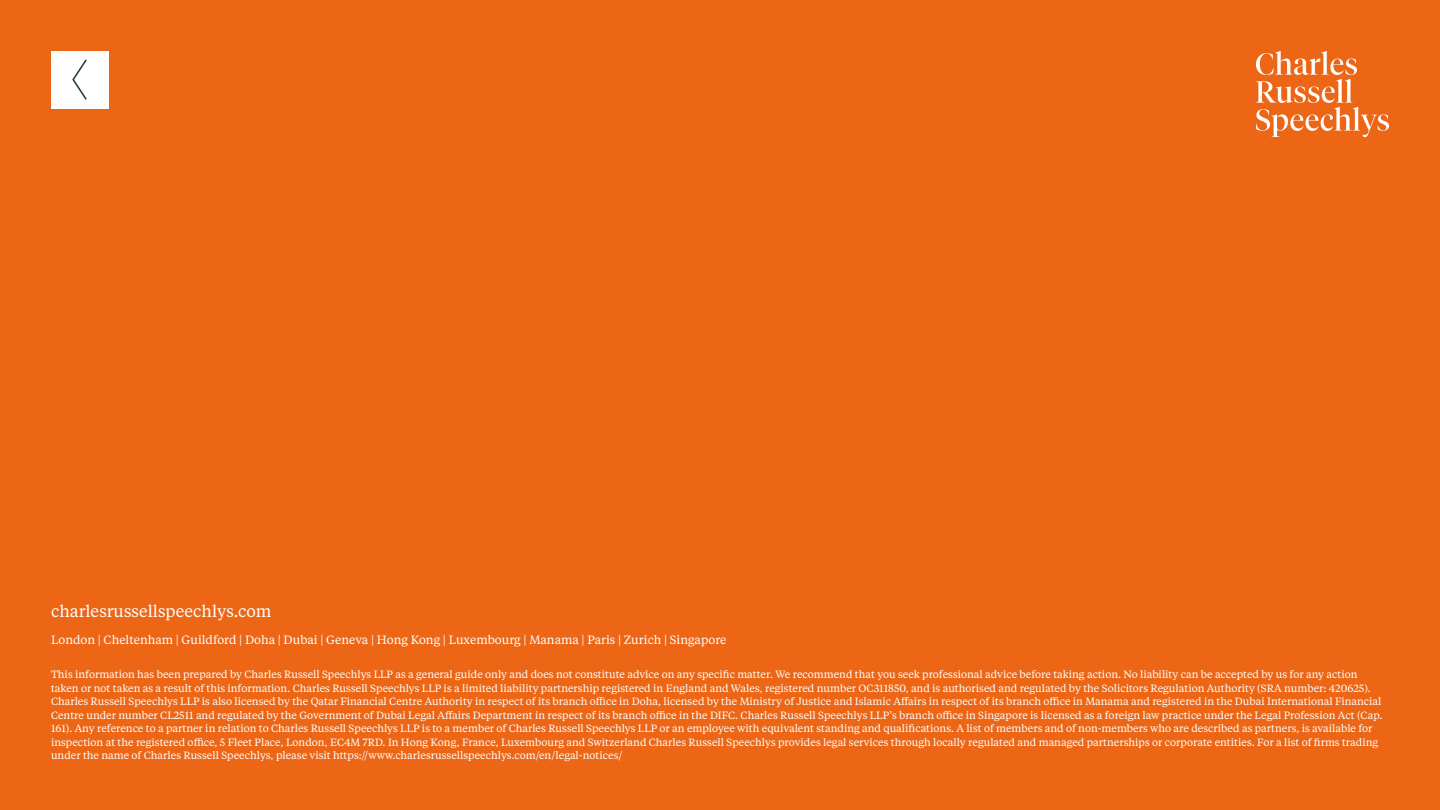
<style>
.page{position:relative;width:1440px;height:810px;background:#ec6615}
.page>*{position:absolute;margin:0;border:0;box-sizing:border-box;transform-origin:0 0}
.t1{font:16.5px "Tiempos Text";color:#fff}
.t2{font:12px "Tiempos Text";color:#fff}
.t3{font:10.5px/13.5px "Tiempos Text";color:#fff}
</style>
<div class="page">
<svg style="left:1256px;top:51px;width:133px;height:86px"></svg>
<div style="left:51px;top:51px;width:57px;height:57px;background:#fff"></div>
<svg style="left:72px;top:59px;width:15px;height:41px"></svg>
<h1 class="t1" style="left:51px;top:600px;width:222px">charlesrussellspeechlys.com</h1>
<p class="t2" style="left:51px;top:631px;width:677px">London | Cheltenham | Guildford | Doha | Dubai | Geneva | Hong Kong | Luxembourg | Manama | Paris | Zurich | Singapore</p>
<p class="t3" style="left:51px;top:667px;width:1333px">This information has been prepared by Charles Russell Speechlys LLP as a general guide only and does not constitute advice on any specific matter. We recommend that you seek professional advice before taking action. No liability can be accepted by us for any action taken or not taken as a result of this information. Charles Russell Speechlys LLP is a limited liability partnership registered in England and Wales, registered number OC311850, and is authorised and regulated by the Solicitors Regulation Authority (SRA number: 420625).<br>Charles Russell Speechlys LLP is also licensed by the Qatar Financial Centre Authority in respect of its branch office in Doha, licensed by the Ministry of Justice and Islamic Affairs in respect of its branch office in Manama and registered in the Dubai International Financial Centre under number CL2511 and regulated by the Government of Dubai Legal Affairs Department in respect of its branch office in the DIFC. Charles Russell Speechlys LLP’s branch office in Singapore is licensed as a foreign law practice under the Legal Profession Act (Cap.<br>161). Any reference to a partner in relation to Charles Russell Speechlys LLP is to a member of Charles Russell Speechlys LLP or an employee with equivalent standing and qualifications. A list of members and of non-members who are described as partners, is available for inspection at the registered office, 5 Fleet Place, London, EC4M 7RD. In Hong Kong, France, Luxembourg and Switzerland Charles Russell Speechlys provides legal services through locally regulated and managed partnerships or corporate entities. For a list of firms trading under the name of Charles Russell Speechlys, please visit https://www.charlesrussellspeechlys.com/en/legal-notices/</p>
</div>
